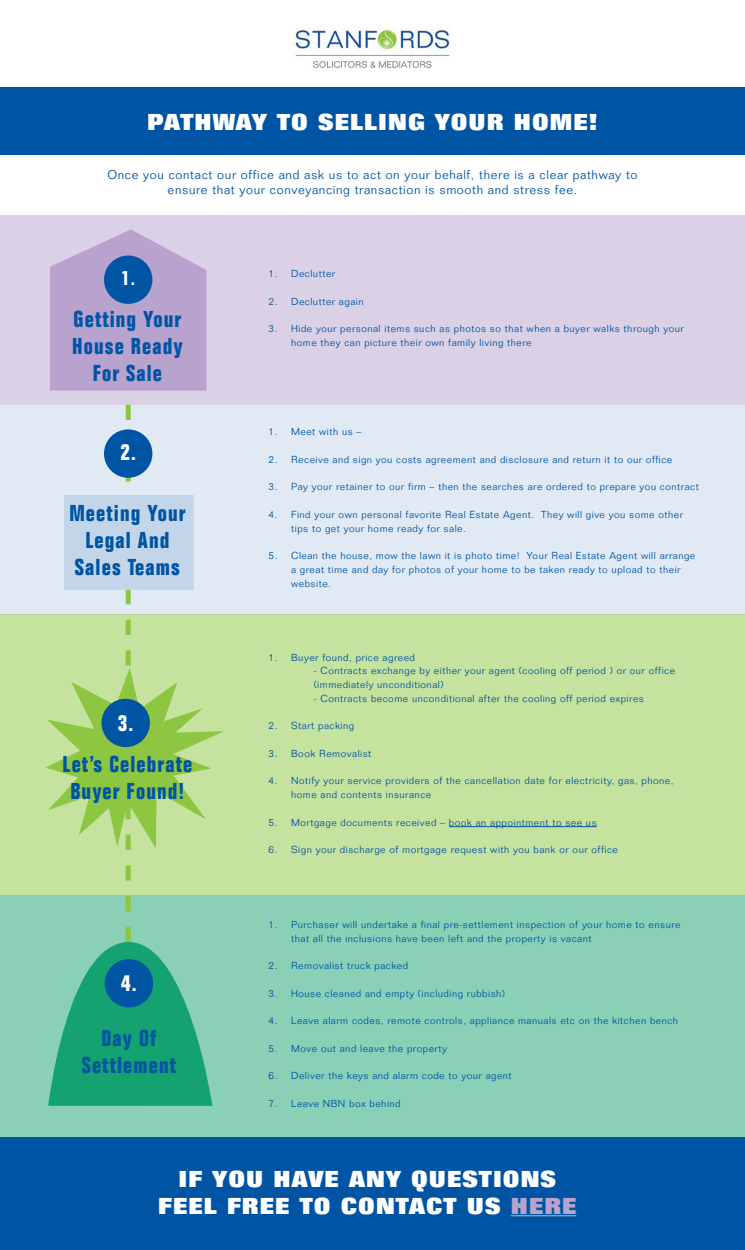
<style>
.page{position:relative;width:745px;height:1250px;background:#fff}
.page>*{position:absolute;margin:0;border:0;box-sizing:border-box;transform-origin:0 0}
.t1{font:700 condensed 22.5px/27px "Folio";letter-spacing:.05em;color:#0054a4;text-align:center}
.t2{font:800 22.5px/27px "Folio";letter-spacing:.05em;color:#fff;text-align:center}
.t3{font:700 condensed 22.5px "Folio";color:#fff}
.t4{font:700 condensed 20px "Folio";color:#fff}
.t5{font:300 12.5px/15px "Folio";letter-spacing:.05em;color:#0054a4;text-align:center}
.t6{font:300 10px/13.8px "Folio";letter-spacing:.05em;color:#0054a4}
.s1{color:#b7a3ce}
</style>
<div class="page">
<div style="left:0;top:215px;width:744px;height:190px;background:#dbd1e6"></div>
<div style="left:0;top:405px;width:744px;height:210px;background:#e1eaf4"></div>
<div style="left:0;top:615px;width:744px;height:280px;background:#c6e29f"></div>
<div style="left:0;top:895px;width:744px;height:243px;background:#89d0b7"></div>
<svg style="left:50px;top:229px;width:156px;height:162px;background:#bca9d2"></svg>
<div style="left:0;top:87px;width:744px;height:68px;background:#0054a4"></div>
<div style="left:0;top:1138px;width:744px;height:112px;background:#0054a4"></div>
<hr style="left:510px;top:1215px;width:66px;height:1px;background:#b7a3ce">
<svg style="left:45px;top:405px;width:179px;height:701px"></svg>
<hr style="left:448px;top:826px;width:148px;height:1px;background:#0054a4">
<div style="left:104px;top:256px;width:48px;height:48px;background:#0054a4;border-radius:50%"></div>
<div style="left:104px;top:429px;width:48px;height:49px;background:#0054a4;border-radius:50%"></div>
<div style="left:101px;top:699px;width:49px;height:48px;background:#0054a4;border-radius:50%"></div>
<div style="left:105px;top:959px;width:48px;height:48px;background:#0054a4;border-radius:50%"></div>
<img style="left:294px;top:24px;width:156px;height:44px">
<h1 class="t2" style="left:147px;top:109px;width:451px">PATHWAY TO SELLING YOUR HOME!</h1>
<p class="t5" style="left:107px;top:167px;width:531px">Once you contact our office and ask us to act on your behalf, there is a clear pathway to ensure that your conveyancing transaction is smooth and stress fee.</p>
<h2 class="t4" style="left:121px;top:267px;width:15px">1.</h2>
<h1 class="t1" style="left:72px;top:306px;width:112px">Getting Your<br>House Ready<br>For Sale</h1>
<h1 class="t3" style="left:120px;top:439px;width:17px">2.</h1>
<h1 class="t1" style="left:69px;top:500px;width:117px">Meeting Your<br>Legal And<br>Sales Teams</h1>
<h1 class="t3" style="left:118px;top:710px;width:17px">3.</h1>
<h1 class="t1" style="left:63px;top:751px;width:131px">Let’s Celebrate<br>Buyer Found!</h1>
<h1 class="t3" style="left:121px;top:971px;width:17px">4.</h1>
<h1 class="t1" style="left:82px;top:1025px;width:96px">Day Of<br>Settlement</h1>
<p class="t6" style="left:268px;top:267px;width:68px">1. Declutter</p>
<p class="t6" style="left:268px;top:294px;width:96px">2. Declutter again</p>
<p class="t6" style="left:291px;top:322px;width:394px;text-indent:-22px">3. Hide your personal items such as photos so that when a buyer walks through your home they can picture their own family living there</p>
<p class="t6" style="left:268px;top:425px;width:94px">1. Meet with us –</p>
<p class="t6" style="left:268px;top:452px;width:405px">2. Receive and sign you costs agreement and disclosure and return it to our office</p>
<p class="t6" style="left:268px;top:480px;width:431px">3. Pay your retainer to our firm – then the searches are ordered to prepare you contract</p>
<p class="t6" style="left:291px;top:507px;width:393px;text-indent:-22px">4. Find your own personal favorite Real Estate Agent. They will give you some other tips to get your home ready for sale.</p>
<p class="t6" style="left:291px;top:549px;width:405px;text-indent:-22px">5. Clean the house, mow the lawn it is photo time! Your Real Estate Agent will arrange a great time and day for photos of your home to be taken ready to upload to their website.</p>
<p class="t6" style="left:268px;top:650px;width:148px">1. Buyer found, price agreed</p>
<p class="t6" style="left:313px;top:664px;width:363px">- Contracts exchange by either your agent (cooling off period ) or our office (immediately unconditional)</p>
<p class="t6" style="left:313px;top:692px;width:331px">- Contracts become unconditional after the cooling off period expires</p>
<p class="t6" style="left:268px;top:719px;width:87px">2. Start packing</p>
<p class="t6" style="left:268px;top:747px;width:104px">3. Book Removalist</p>
<p class="t6" style="left:291px;top:774px;width:383px;text-indent:-22px">4. Notify your service providers of the cancellation date for electricity, gas, phone, home and contents insurance</p>
<p class="t6" style="left:268px;top:815px;width:329px">5. Mortgage documents received – book an appointment to see us</p>
<p class="t6" style="left:268px;top:843px;width:350px">6. Sign your discharge of mortgage request with you bank or our office</p>
<p class="t6" style="left:291px;top:918px;width:390px;text-indent:-22px">1. Purchaser will undertake a final pre-settlement inspection of your home to ensure that all the inclusions have been left and the property is vacant</p>
<p class="t6" style="left:268px;top:959px;width:141px">2. Removalist truck packed</p>
<p class="t6" style="left:268px;top:986px;width:238px">3. House cleaned and empty (including rubbish)</p>
<p class="t6" style="left:268px;top:1014px;width:411px">4. Leave alarm codes, remote controls, appliance manuals etc on the kitchen bench</p>
<p class="t6" style="left:268px;top:1041px;width:180px">5. Move out and leave the property</p>
<p class="t6" style="left:268px;top:1069px;width:244px">6. Deliver the keys and alarm code to your agent</p>
<p class="t6" style="left:268px;top:1096px;width:133px">7. Leave NBN box behind</p>
<h1 class="t2" style="left:158px;top:1165px;width:419px">IF YOU HAVE ANY QUESTIONS<br>FEEL FREE TO CONTACT US <span class="s1">HERE</span></h1>
</div>
